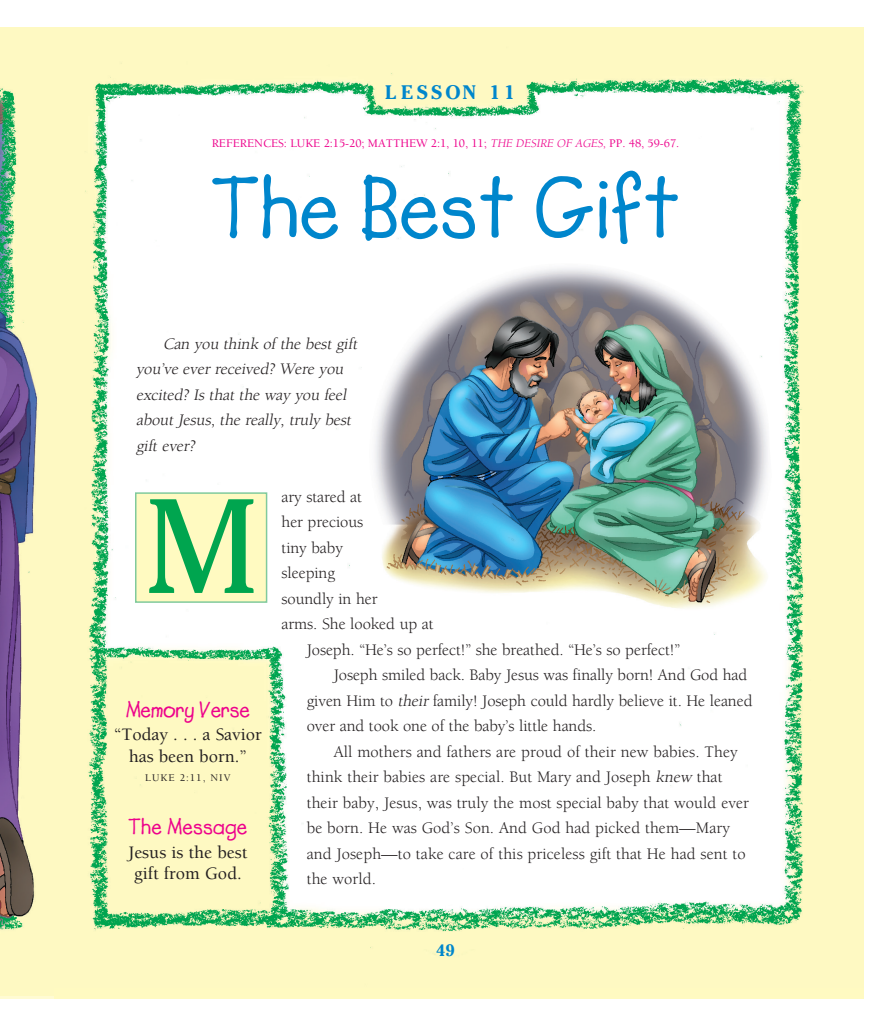
<style>
.page{position:relative;width:891px;height:1026px;background:#fff}
.page>*{position:absolute;margin:0;border:0;box-sizing:border-box;transform-origin:0 0}
.t1{font:133.2px "Cheltenham";color:#00a54f}
.t2{font:87px "Lemonade ICG Bold";letter-spacing:-.005em;color:#0086cc}
.t3{font:22.5px "Lemonade ICG Bold";letter-spacing:-.015em;color:#ed028c}
.t4{font:700 19.5px "Cheltenham";letter-spacing:.2em;color:#0086cc}
.t5{font:500 18px/21.6px "Berkeley";color:#231f20;text-align:center}
.t6{font:16.5px "Berkeley";letter-spacing:.005em;color:#231f20}
.t7{font:italic 16.5px/25.5px "Berkeley";letter-spacing:-.005em;color:#231f20}
.t8{font:700 16.5px "Cheltenham";color:#0086cc}
.t9{font:500 12px "Berkeley";letter-spacing:-.005em;color:#ed028c}
.t10{font:500 10.5px "Berkeley";letter-spacing:.095em;color:#231f20}
.s1{font-weight:400;font-style:italic}
.s2{font-style:italic}
</style>
<div class="page">
<img style="left:0;top:27px;width:54px;height:968px">
<img style="left:54px;top:27px;width:810px;height:960px">
<img style="left:363px;top:263px;width:420px;height:357px">
<div style="left:135px;top:492px;width:132px;height:111px;background:#fffac1;border:2px solid #80ca9c"></div>
<p class="t4" style="left:385px;top:81px;width:131px">LESSON 11</p>
<p class="t9" style="left:212px;top:137px;width:469px">REFERENCES: LUKE 2:15-20; MATTHEW 2:1, 10, 11; <span class="s1">THE DESIRE OF AGES,</span>PP. 48, 59-67.</p>
<h2 class="t2" style="left:210px;top:157px;width:471px">The Best Gift</h2>
<p class="t7" style="left:136px;top:331px;width:226px;text-indent:27px">Can you think of the best gift you’ve ever received? Were you excited? Is that the way you feel about Jesus, the really, truly best gift ever?</p>
<p class="t6" style="left:282px;top:488px;width:82px">ary stared at</p>
<p class="t6" style="left:282px;top:513px;width:83px">her precious</p>
<p class="t6" style="left:282px;top:539px;width:63px">tiny baby</p>
<p class="t6" style="left:282px;top:564px;width:55px">sleeping</p>
<p class="t6" style="left:282px;top:590px;width:98px">soundly in her</p>
<p class="t6" style="left:282px;top:615px;width:154px">arms. She looked up at</p>
<p class="t6" style="left:307px;top:641px;width:375px">Joseph. “He’s so perfect!” she breathed. “He’s so perfect!”</p>
<p class="t6" style="left:334px;top:666px;width:415px">Joseph smiled back. Baby Jesus was finally born! And God had</p>
<p class="t6" style="left:307px;top:692px;width:447px">given Him to <span class="s2">their</span> family! Joseph could hardly believe it. He leaned</p>
<p class="t6" style="left:307px;top:717px;width:291px">over and took one of the baby’s little hands.</p>
<p class="t6" style="left:334px;top:743px;width:406px">All mothers and fathers are proud of their new babies. They</p>
<p class="t6" style="left:307px;top:768px;width:417px">think their babies are special. But Mary and Joseph <span class="s2">knew</span> that</p>
<p class="t6" style="left:307px;top:794px;width:444px">their baby, Jesus, was truly the most special baby that would ever</p>
<p class="t6" style="left:307px;top:819px;width:425px">be born. He was God’s Son. And God had picked them—Mary</p>
<p class="t6" style="left:307px;top:845px;width:441px">and Joseph—to take care of this priceless gift that He had sent to</p>
<p class="t6" style="left:307px;top:870px;width:71px">the world.</p>
<h1 class="t1" style="left:144px;top:469px;width:116px">M</h1>
<h3 class="t3" style="left:126px;top:696px;width:126px">Memory Verse</h3>
<p class="t5" style="left:114px;top:724px;width:150px">“Today . . . a Savior has been born.”</p>
<p class="t10" style="left:145px;top:773px;width:87px">LUKE 2:11, NIV</p>
<h3 class="t3" style="left:128px;top:813px;width:121px">The Message</h3>
<p class="t5" style="left:128px;top:842px;width:121px">Jesus is the best gift from God.</p>
<p class="t8" style="left:436px;top:940px;width:20px">49</p>
</div>
